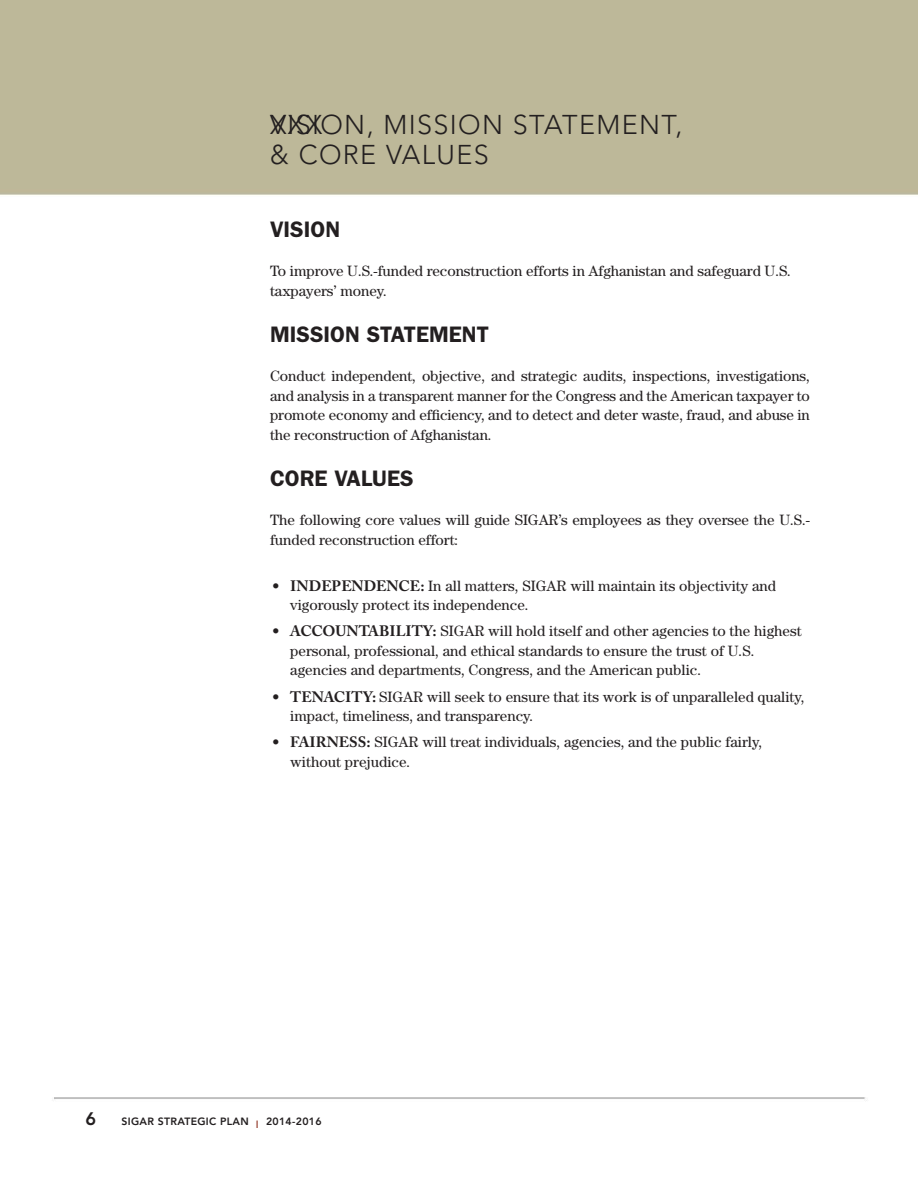
<style>
.page{position:relative;width:918px;height:1188px;background:#fff}
.page>*{position:absolute;margin:0;border:0;box-sizing:border-box;transform-origin:0 0}
.t1{font:300 27px/30px "Avenir LT Std";letter-spacing:.05em;color:#231f20}
.t2{font:600 22.5px "ITC Franklin Gothic Std";color:#231f20}
.t3{font:800 18px "Avenir LT Std";color:#231f20}
.t4{font:15px/19.5px "Century Std";color:#231f20}
.t5{font:800 10.5px "Avenir LT Std";letter-spacing:.03em;color:#231f20}
.s1{font-family:"Adobe Caslon Pro";font-weight:700}
.s2{font-size:14.85px}
.s3{font-family:"Adobe Caslon Pro";font-weight:700;font-size:14.85px}
.s4{color:#a05243}
</style>
<div class="page">
<h1 class="t1" style="left:270px;top:110px;width:414px">VISION, MISSION STATEMENT, &amp; CORE VALUES</h1>
<h1 class="t1" style="left:270px;top:110px;width:54px">XXX</h1>
<h2 class="t2" style="left:270px;top:216px;width:72px">VISION</h2>
<p class="t4" style="left:270px;top:261px;width:523px">To improve U.S.-funded reconstruction efforts in Afghanistan and safeguard U.S. taxpayers’ money.</p>
<h2 class="t2" style="left:270px;top:321px;width:220px">MISSION STATEMENT</h2>
<p class="t4" style="left:270px;top:366px;width:542px;text-align:justify">Conduct independent, objective, and strategic audits, inspections, investigations, and analysis in a transparent manner for the Congress and the American taxpayer to promote economy and efficiency, and to detect and deter waste, fraud, and abuse in the reconstruction of Afghanistan.</p>
<h2 class="t2" style="left:270px;top:465px;width:145px">CORE VALUES</h2>
<p class="t4" style="left:270px;top:510px;width:541px">The following core values will guide SIGAR’s employees as they oversee the U.S.- funded reconstruction effort:</p>
<p class="t4" style="left:290px;top:576px;width:488px;text-indent:-18px">• <span class="s1">INDEPENDENCE:</span> In all matters, SIGAR will maintain its objectivity and vigorously protect its independence.</p>
<p class="t4" style="left:290px;top:621px;width:513px;text-indent:-18px">• <span class="s1">ACCOUNTABILITY:</span> SIGAR will hold itself and other agencies to the highest personal, professional, and ethical standards to ensure the trust of U.S. agencies and departments, Congress, and the American public.</p>
<p class="t4" style="left:290px;top:687px;width:516px;text-indent:-18px">• <span class="s1">TENACITY:</span> SIGAR will seek to ensure that its work is of unparalleled quality, impact, timeliness, and transparency.</p>
<p class="t4" style="left:290px;top:732px;width:473px;text-indent:-18px"><span class="s2">•</span> <span class="s3">FAIRNESS</span><span class="s1">:</span> SIGAR will treat individuals, agencies, and the public fairly, without prejudice.</p>
<p class="t3" style="left:85px;top:1108px;width:12px">6</p>
<p class="t5" style="left:266px;top:1115px;width:57px">2014-2016</p>
<p class="t5" style="left:122px;top:1115px;width:139px">SIGAR STRATEGIC PLAN <span class="s4">I</span></p>
</div>
